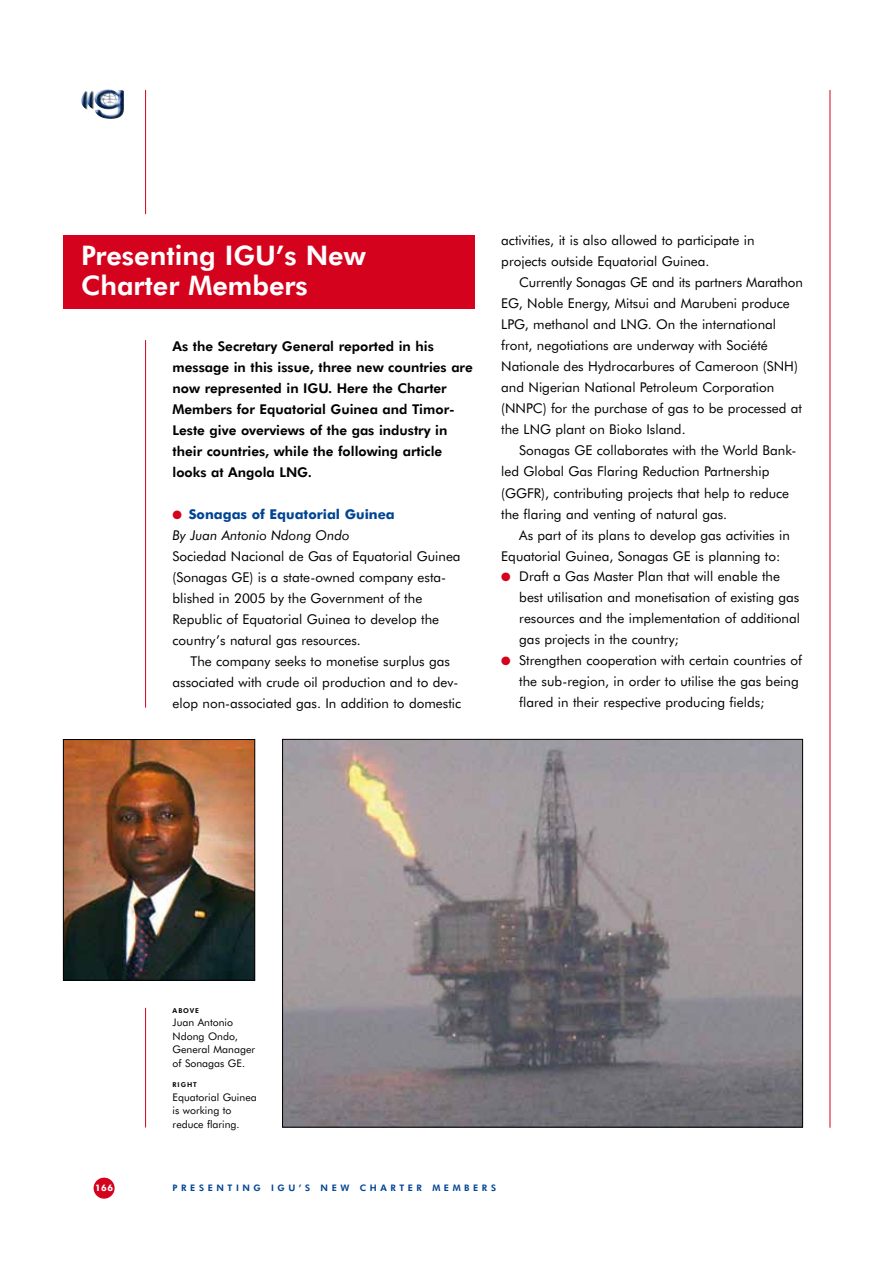
<style>
.page{position:relative;width:893px;height:1263px;background:#fff}
.page>*{position:absolute;margin:0;border:0;box-sizing:border-box;transform-origin:0 0}
.t1{font:800 27px/30px "Futura BT";color:#fff}
.t2{font:13.5px/21px "Futura BT";color:#000}
.t3{font:800 13.5px/21px "Futura BT";color:#000}
.t4{font:700 13.5px/21px "Futura BT";color:#004494}
.t5{font:10.5px/13.5px "Futura BT";color:#000}
.t6{font:800 9px "Futura BT";letter-spacing:.4em;color:#004494}
.t7{font:700 9px "Futura BT";color:#fff}
.t8{font:800 6.75px "Futura BT";letter-spacing:.135em;color:#000}
.s1{color:#d4021d}
.s2{font-weight:400;font-style:italic;color:#000}
</style>
<div class="page">
<div style="left:94px;top:1177px;width:21px;height:21px;background:#d4021d;border-radius:50%"></div>
<hr style="left:830px;top:90px;width:1px;height:1038px;background:#d4021d">
<img style="left:94px;top:89px;width:14px;height:17px">
<hr style="left:145px;top:340px;width:1px;height:368px;background:#d4021d">
<hr style="left:145px;top:90px;width:1px;height:124px;background:#d4021d">
<hr style="left:145px;top:1008px;width:1px;height:119px;background:#d4021d">
<div style="left:63px;top:235px;width:411px;height:74px;background:#d4021d"></div>
<img style="left:65px;top:741px;width:188px;height:238px">
<div style="left:63px;top:739px;width:192px;height:242px;border:1px solid #000"></div>
<img style="left:284px;top:741px;width:517px;height:384px">
<h1 class="t1" style="left:81px;top:240px;width:286px">Presenting IGU’s N ew<br>Charter Members</h1>
<p class="t3" style="left:173px;top:335px;width:302px">As the Secretary General reported in his message in this issue, three new countries are now represented in IGU. Here the Charter Members for Equatorial Guinea and Timor-Leste give overviews of the gas industry in their countries, while the following article looks at Angola LNG.</p>
<p class="t4" style="left:173px;top:503px;width:224px"><span class="s1">●</span> Sonagas of Equatorial Guinea<br><span class="s2">By Juan Antonio Ndong Ondo</span></p>
<p class="t2" style="left:173px;top:545px;width:290px">Sociedad Nacional de Gas of Equatorial Guinea (Sonagas GE) is a state-owned company esta&shy;blished in 2005 by the Government of the Republic of Equatorial Guinea to develop the country’s natural gas resources.</p>
<p class="t2" style="left:173px;top:651px;width:290px;text-align:center">The company seeks to monetise surplus gas associated with crude oil production and to dev&shy;elop non-associated gas. In addition to domestic</p>
<p class="t2" style="left:501px;top:230px;width:255px">activities, it is also allowed to participate in projects outside Equatorial Guinea.</p>
<p class="t2" style="left:501px;top:272px;width:303px;text-indent:18px">Currently Sonagas GE and its partners Marathon EG, Noble Energy, Mitsui and Marubeni produce LPG, methanol and LNG. On the international front, negotiations are underway with Société Nationale des Hydrocarbures of Cameroon (SNH) and Nigerian National Petroleum Corporation (NNPC) for the purchase of gas to be processed at the LNG plant on Bioko Island.</p>
<p class="t2" style="left:501px;top:440px;width:297px;text-indent:18px">Sonagas GE collaborates with the World Bank&shy;led Global Gas Flaring Reduction Partnership (GGFR), contributing projects that help to reduce the flaring and venting of natural gas.</p>
<p class="t2" style="left:501px;top:524px;width:290px;text-indent:18px">As part of its plans to develop gas activities in<br>Equatorial Guinea, Sonagas GE is planning to:</p>
<p class="t2" style="left:519px;top:566px;width:282px;text-indent:-18px"><span class="s1">●</span> Draft a Gas Master Plan that will enable the best utilisation and monetisation of existing gas resources and the implementation of additional gas projects in the country;</p>
<p class="t2" style="left:519px;top:650px;width:284px;text-indent:-18px"><span class="s1">●</span> Strengthen cooperation with certain countries of the sub-region, in order to utilise the gas being flared in their respective producing fields;</p>
<p class="t8" style="left:173px;top:1006px;width:28px">ABOVE</p>
<p class="t5" style="left:173px;top:1016px;width:84px">Juan Antonio<br>Ndong Ondo,<br>General Manager of Sonagas GE.</p>
<p class="t8" style="left:173px;top:1081px;width:26px">RIGHT</p>
<p class="t5" style="left:173px;top:1090px;width:86px">Equatorial Guinea is working to reduce flaring.</p>
<p class="t7" style="left:95px;top:1182px;width:19px">166</p>
<p class="t6" style="left:173px;top:1183px;width:88px">Presenti ng</p>
<p class="t6" style="left:271px;top:1183px;width:78px">IGU ’s N ew</p>
<p class="t6" style="left:360px;top:1183px;width:138px">Charter Members</p>
</div>
